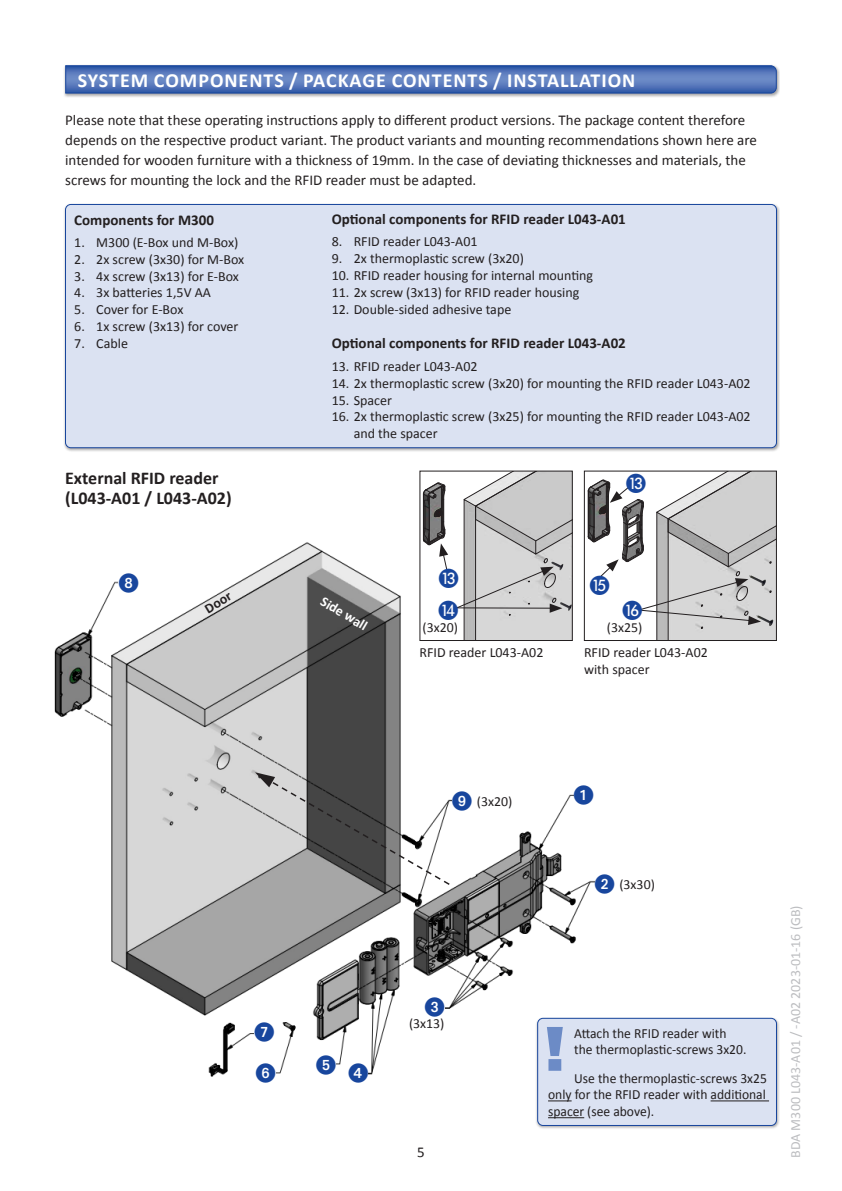
<style>
.page{position:relative;width:842px;height:1191px;background:#fff}
.page>*{position:absolute;margin:0;border:0;box-sizing:border-box;transform-origin:0 0}
.t1{font:700 20px "Calibri";letter-spacing:.05em;color:#fff}
.t2{font:19.8px/40.6px "European Pi One";color:#18469d}
.t3{font:700 18px/20px "Calibri";color:#231f20}
.t4{font:15px/20px "Calibri";color:#231f20}
.t5{font:700 15px "Calibri";color:#231f20}
.t6{font:14px/16.8px "Calibri";color:#231f20}
.t7{font:14px "Calibri";color:#bcbdc0}
.t8{font:700 14px "Calibri";color:#fff}
.t9{font:700 14px "Calibri";color:#231f20}
.t10{font:13.8px "Calibri";color:#231f20}
.s1{font-family:"European Pi One";font-size:19.8px;color:#18469d}
</style>
<div class="page">
<div style="left:63px;top:64px;width:717px;height:34px;background:#231f20;opacity:.4"></div>
<svg style="left:65px;top:65px;width:712px;height:29px;background:#5072b7"></svg>
<div style="left:63px;top:203px;width:717px;height:249px;background:#231f20;opacity:.4"></div>
<div style="left:65px;top:204px;width:711px;height:244px;background:#dbe2f2;border-radius:5px"></div>
<div style="left:65px;top:204px;width:712px;height:244px;border:1px solid #18469d;border-radius:5px"></div>
<img style="left:54px;top:539px;width:541px;height:538px">
<img style="left:288px;top:582px;width:135px;height:95px">
<img style="left:189px;top:571px;width:77px;height:61px">
<svg style="left:255px;top:772px;width:195px;height:113px"></svg>
<div style="left:119px;top:573px;width:36px;height:37px;background:#fff"></div>
<div style="left:574px;top:784px;width:20px;height:16px;background:#fff"></div>
<div style="left:452px;top:791px;width:61px;height:34px;background:#fff"></div>
<div style="left:396px;top:996px;width:48px;height:47px;background:#fff"></div>
<div style="left:348px;top:1063px;width:20px;height:15px;background:#fff"></div>
<div style="left:316px;top:1055px;width:20px;height:15px;background:#fff"></div>
<div style="left:254px;top:1022px;width:20px;height:15px;background:#fff"></div>
<div style="left:256px;top:1062px;width:20px;height:15px;background:#fff"></div>
<div style="left:497px;top:591px;width:156px;height:187px;background:#fff"></div>
<div style="left:515px;top:760px;width:26px;height:70px;background:#fff"></div>
<div style="left:514px;top:934px;width:26px;height:79px;background:#fff"></div>
<div style="left:503px;top:985px;width:111px;height:105px;background:#fff"></div>
<svg style="left:574px;top:805px;width:21px;height:27px"></svg>
<div style="left:564px;top:832px;width:35px;height:39px;background:#fff"></div>
<div style="left:420px;top:471px;width:153px;height:170px;border:1px solid #231f20"></div>
<div style="left:584px;top:471px;width:193px;height:170px;border:1px solid #231f20"></div>
<div style="left:535px;top:1016px;width:245px;height:114px;background:#231f20;opacity:.4"></div>
<div style="left:538px;top:1018px;width:238px;height:107px;background:#dbe2f2;border-radius:5px"></div>
<div style="left:537px;top:1018px;width:240px;height:107px;border:1px solid #18469d;border-radius:5px"></div>
<svg style="left:548px;top:1100px;width:24px;height:1px"></svg>
<hr style="left:711px;top:1100px;width:58px;height:1px;background:#231f20">
<hr style="left:548px;top:1117px;width:36px;height:1px;background:#231f20">
<svg style="left:547px;top:1027px;width:16px;height:43px"></svg>
<svg style="left:587px;top:471px;width:189px;height:169px"></svg>
<svg style="left:422px;top:471px;width:150px;height:169px"></svg>
<h1 class="t1" style="left:78px;top:68px;width:559px">SYSTEM COMPONENTS / PACKAGE CONTENTS / INSTALLATION</h1>
<p class="t4" style="left:65px;top:110px;width:693px">Please note that these operating instructions apply to different product versions. The package content therefore depends on the respective product variant. The product variants and mounting recommendations shown here are intended for wooden furniture with a thickness of 19mm. In the case of deviating thicknesses and materials, the screws for mounting the lock and the RFID reader must be adapted.</p>
<p class="t5" style="left:74px;top:210px;width:141px">Components for M300</p>
<p class="t6" style="left:74px;top:233px;width:166px">1. M300 (E-Box und M-Box)</p>
<p class="t6" style="left:74px;top:250px;width:171px">2. 2x screw (3x30) for M-Box</p>
<p class="t6" style="left:74px;top:267px;width:166px">3. 4x screw (3x13) for E-Box</p>
<p class="t6" style="left:74px;top:284px;width:138px">4. 3x batteries 1,5V AA</p>
<p class="t6" style="left:74px;top:300px;width:111px">5. Cover for E-Box</p>
<p class="t6" style="left:74px;top:317px;width:166px">6. 1x screw (3x13) for cover</p>
<p class="t6" style="left:74px;top:334px;width:55px">7. Cable</p>
<p class="t3" style="left:65px;top:467px;width:168px">External RFID reader (L043-A01 / L043-A02)</p>
<h2 class="t2" style="left:119px;top:562px;width:21px">8</h2>
<p class="t9" style="left:201px;top:602px;width:30px;rotate:-31deg">Door</p>
<p class="t5" style="left:332px;top:210px;width:296px">Optional components for RFID reader L043-A01</p>
<p class="t6" style="left:332px;top:233px;width:147px">8. RFID reader L043-A01</p>
<p class="t6" style="left:332px;top:249px;width:194px">9. 2x thermoplastic screw (3x20)</p>
<p class="t6" style="left:332px;top:266px;width:263px">10. RFID reader housing for internal mounting</p>
<p class="t6" style="left:332px;top:283px;width:249px">11. 2x screw (3x13) for RFID reader housing</p>
<p class="t6" style="left:332px;top:300px;width:181px">12. Double-sided adhesive tape</p>
<p class="t5" style="left:332px;top:334px;width:296px">Optional components for RFID reader L043-A02</p>
<p class="t6" style="left:332px;top:357px;width:147px">13. RFID reader L043-A02</p>
<p class="t6" style="left:332px;top:374px;width:420px">14. 2x thermoplastic screw (3x20) for mounting the RFID reader L043-A02</p>
<p class="t6" style="left:332px;top:391px;width:62px">15. Spacer</p>
<p class="t6" style="left:354px;top:407px;width:398px;text-indent:-22px">16. 2x thermoplastic screw (3x25) for mounting the RFID reader L043-A02 and the spacer</p>
<p class="t8" style="left:326px;top:592px;width:53px;rotate:31deg">Side wall</p>
<p class="t10" style="left:423px;top:619px;width:37px">(3x20)</p>
<p class="t10" style="left:607px;top:619px;width:37px">(3x25)</p>
<p class="t6" style="left:420px;top:643px;width:125px">RFID reader L043-A02</p>
<p class="t6" style="left:584px;top:643px;width:125px">RFID reader L043-A02 with spacer</p>
<h2 class="t2" style="left:254px;top:1011px;width:23px">7<br>6</h2>
<h2 class="t2" style="left:316px;top:1048px;width:54px">5 4</h2>
<p class="t10" style="left:452px;top:793px;width:62px"><span class="s1">9</span> (3x20)</p>
<h2 class="t2" style="left:425px;top:985px;width:21px">3</h2>
<p class="t10" style="left:409px;top:1015px;width:37px">(3x13)</p>
<p class="t4" style="left:417px;top:1141px;width:9px">5</p>
<h2 class="t2" style="left:574px;top:774px;width:21px">1</h2>
<p class="t10" style="left:595px;top:875px;width:62px"><span class="s1">2</span> (3x30)</p>
<p class="t6" style="left:574px;top:1023px;width:174px">Attach the RFID reader with the thermoplastic-screws 3x20.</p>
<p class="t6" style="left:548px;top:1068px;width:220px;text-align:justify;text-indent:26px">Use the thermoplastic-screws 3x25 only for the RFID reader with additional spacer (see above).</p>
<p class="t7" style="left:787px;top:1157px;width:254px;rotate:-90deg">BDA M300 L043-A01 / -A02 2023-01-16 (GB)</p>
</div>
